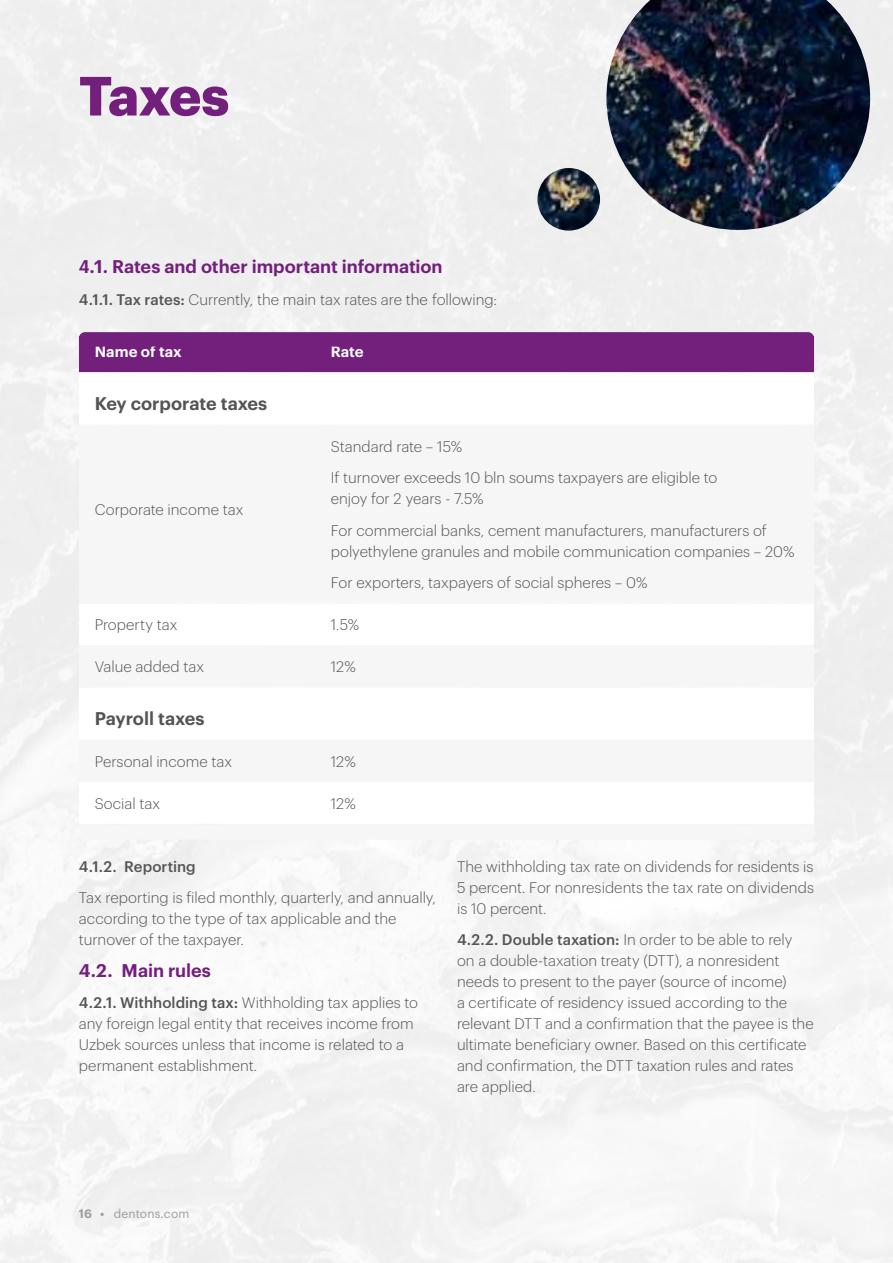
<style>
.page{position:relative;width:893px;height:1263px;background:#fff}
.page>*{position:absolute;margin:0;border:0;box-sizing:border-box;transform-origin:0 0}
.t1{font:700 54px "Dentons Sans";letter-spacing:-.025em;color:#73207d}
.t2{font:600 18px "Dentons Sans";letter-spacing:-.005em;color:#73207d}
.t3{font:600 18px "Dentons Sans";color:#555454}
.t4{font:300 15px/21px "Dentons Sans";color:#555454}
.t5{font:500 15px "Dentons Sans";letter-spacing:.005em;color:#555454}
.t6{font:600 15px "Dentons Sans";color:#fff}
.t7{font:12px "Dentons Sans";letter-spacing:.01em;color:#9d9d9c}
.s1{font-weight:500}
.s2{font-weight:600}
</style>
<div class="page">
<svg style="left:79px;top:372px;width:735px;height:53px"></svg>
<div style="left:79px;top:332px;width:735px;height:40px;background:#73207d"></div>
<div style="left:80px;top:824px;width:735px;height:16px;background:#f6f6f6"></div>
<img style="left:606px;top:0;width:264px;height:230px">
<img style="left:537px;top:168px;width:63px;height:63px;border-radius:31px">
<h1 class="t1" style="left:79px;top:54px;width:152px">Taxes</h1>
<p class="t2" style="left:79px;top:253px;width:365px">4.1. Rates and other important information</p>
<p class="t4" style="left:79px;top:287px;width:420px"><span class="s1">4.1.1. Tax rates:</span> Currently, the main tax rates are the following:</p>
<p class="t6" style="left:95px;top:340px;width:89px">Name of tax</p>
<p class="t6" style="left:331px;top:340px;width:34px">Rate</p>
<p class="t3" style="left:95px;top:389px;width:174px">Key corporate taxes</p>
<p class="t4" style="left:95px;top:497px;width:150px">Corporate income tax</p>
<p class="t4" style="left:331px;top:429px;width:388px;line-height:31.5px">Standard rate – 15%<br>If turnover exceeds 10 bln soums taxpayers are eligible to</p>
<p class="t4" style="left:331px;top:482px;width:438px;line-height:31.5px">enjoy for 2 years - 7.5%<br>For commercial banks, cement manufacturers, manufacturers of</p>
<p class="t4" style="left:331px;top:534px;width:465px;line-height:31.5px">polyethylene granules and mobile communication companies – 20%<br>For exporters, taxpayers of social spheres – 0%</p>
<p class="t4" style="left:95px;top:613px;width:84px">Property tax</p>
<p class="t4" style="left:331px;top:613px;width:30px">1.5%</p>
<p class="t4" style="left:95px;top:655px;width:111px">Value added tax</p>
<p class="t4" style="left:331px;top:655px;width:27px">12%</p>
<p class="t3" style="left:95px;top:704px;width:111px">Payroll taxes</p>
<p class="t4" style="left:95px;top:749px;width:139px">Personal income tax</p>
<p class="t4" style="left:331px;top:749px;width:27px">12%</p>
<p class="t4" style="left:95px;top:791px;width:67px">Social tax</p>
<p class="t4" style="left:331px;top:791px;width:27px">12%</p>
<p class="t5" style="left:79px;top:855px;width:118px">4.1.2. Reporting</p>
<p class="t4" style="left:79px;top:886px;width:359px">Tax reporting is filed monthly, quarterly, and annually, according to the type of tax applicable and the turnover of the taxpayer.</p>
<p class="t2" style="left:79px;top:956px;width:133px">4.2. Main rules</p>
<p class="t4" style="left:79px;top:991px;width:340px"><span class="s1">4.2.1. Withholding tax:</span> Withholding tax applies to any foreign legal entity that receives income from Uzbek sources unless that income is related to a permanent establishment.</p>
<p class="t4" style="left:457px;top:854px;width:358px;text-align:justify">The withholding tax rate on dividends for residents is 5 percent. For nonresidents the tax rate on dividends is 10 percent.</p>
<p class="t4" style="left:457px;top:928px;width:358px"><span class="s1">4.2.2. Double taxation:</span> In order to be able to rely on a double-taxation treaty (DTT), a nonresident needs to present to the payer (source of income)<br>a certificate of residency issued according to the relevant DTT and a confirmation that the payee is the ultimate beneficiary owner. Based on this certificate and confirmation, the DTT taxation rules and rates are applied.</p>
<p class="t7" style="left:79px;top:1205px;width:112px"><span class="s2">16 •</span> dentons.com</p>
</div>
